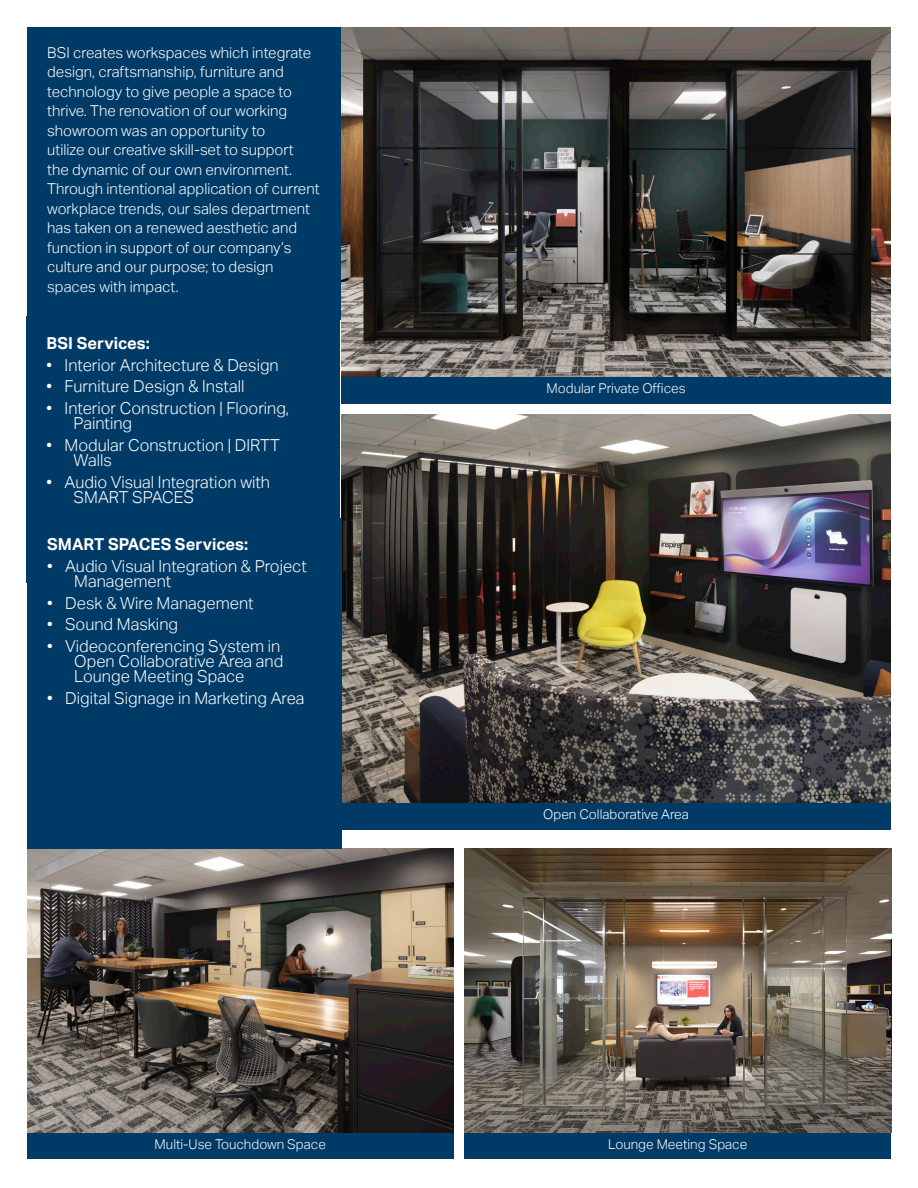
<style>
.page{position:relative;width:918px;height:1188px;background:#fff}
.page>*{position:absolute;margin:0;border:0;box-sizing:border-box;transform-origin:0 0}
.t1{font:300 16.5px/15px "Aktiv Grotesk";color:#fff}
.PARAGRAPH_TITLE{font:700 16.5px "Aktiv Grotesk";color:#fff}
.PARAGRAPH_TITLE-2{font:300 15px/19.5px "Aktiv Grotesk";color:#fff}
.PARAGRAPH_TITLE-3{font:300 13.5px "Aktiv Grotesk";color:#fff}
.Text{font:300 13.5px "Aktiv Grotesk";color:#fff}
</style>
<div class="page">
<div style="left:27px;top:27px;width:314px;height:293px;background:#003b67"></div>
<div style="left:341px;top:377px;width:550px;height:27px;background:#003b67"></div>
<div style="left:464px;top:1132px;width:427px;height:28px;background:#003b67"></div>
<div style="left:27px;top:1132px;width:427px;height:28px;background:#003b67"></div>
<div style="left:341px;top:803px;width:550px;height:26px;background:#003b67"></div>
<img style="left:341px;top:27px;width:550px;height:350px">
<img style="left:341px;top:415px;width:550px;height:388px">
<img style="left:27px;top:848px;width:427px;height:284px">
<img style="left:464px;top:848px;width:427px;height:284px">
<div style="left:26px;top:317px;width:314px;height:266px;background:#003b67"></div>
<div style="left:27px;top:518px;width:314px;height:330px;background:#003b67"></div>
<p class="PARAGRAPH_TITLE-2" style="left:47px;top:43px;width:274px">BSI creates workspaces which integrate design, craftsmanship, furniture and technology to give people a space to thrive. The renovation of our working showroom was an opportunity to<br>utilize our creative skill-set to support<br>the dynamic of our own environment.<br>Through intentional application of current workplace trends, our sales department has taken on a renewed aesthetic and function in support of our company’s culture and our purpose; to design spaces with impact.</p>
<p class="PARAGRAPH_TITLE" style="left:47px;top:334px;width:105px">BSI Services:</p>
<p class="t1" style="left:47px;top:357px;width:234px">• Interior Architecture &amp; Design</p>
<p class="t1" style="left:47px;top:379px;width:199px">• Furniture Design &amp; Install</p>
<p class="t1" style="left:74px;top:401px;width:217px;text-indent:-27px">• Interior Construction | Flooring,<br>Painting</p>
<p class="t1" style="left:74px;top:438px;width:208px;text-indent:-27px">• Modular Construction | DIRTT<br>Walls</p>
<p class="t1" style="left:74px;top:474px;width:198px;text-indent:-27px">• Audio Visual Integration with<br>SMART SPACES</p>
<p class="PARAGRAPH_TITLE" style="left:47px;top:535px;width:202px">SMART SPACES Services:</p>
<p class="t1" style="left:74px;top:559px;width:234px;text-indent:-27px">• Audio Visual Integration &amp; Project<br>Management</p>
<p class="t1" style="left:47px;top:595px;width:208px">• Desk &amp; Wire Management</p>
<p class="t1" style="left:47px;top:617px;width:132px">• Sound Masking</p>
<p class="t1" style="left:74px;top:639px;width:211px;text-indent:-27px">• Videoconferencing System in<br>Open Collaborative Area and<br>Lounge Meeting Space</p>
<p class="t1" style="left:47px;top:691px;width:259px">• Digital Signage in Marketing Area</p>
<p class="Text" style="left:547px;top:380px;width:141px">Modular Private Offices</p>
<p class="PARAGRAPH_TITLE-3" style="left:543px;top:807px;width:147px">Open Collaborative Area</p>
<p class="PARAGRAPH_TITLE-3" style="left:155px;top:1136px;width:173px">Multi-Use Touchdown Space</p>
<p class="PARAGRAPH_TITLE-3" style="left:608px;top:1136px;width:141px">Lounge Meeting Space</p>
</div>
